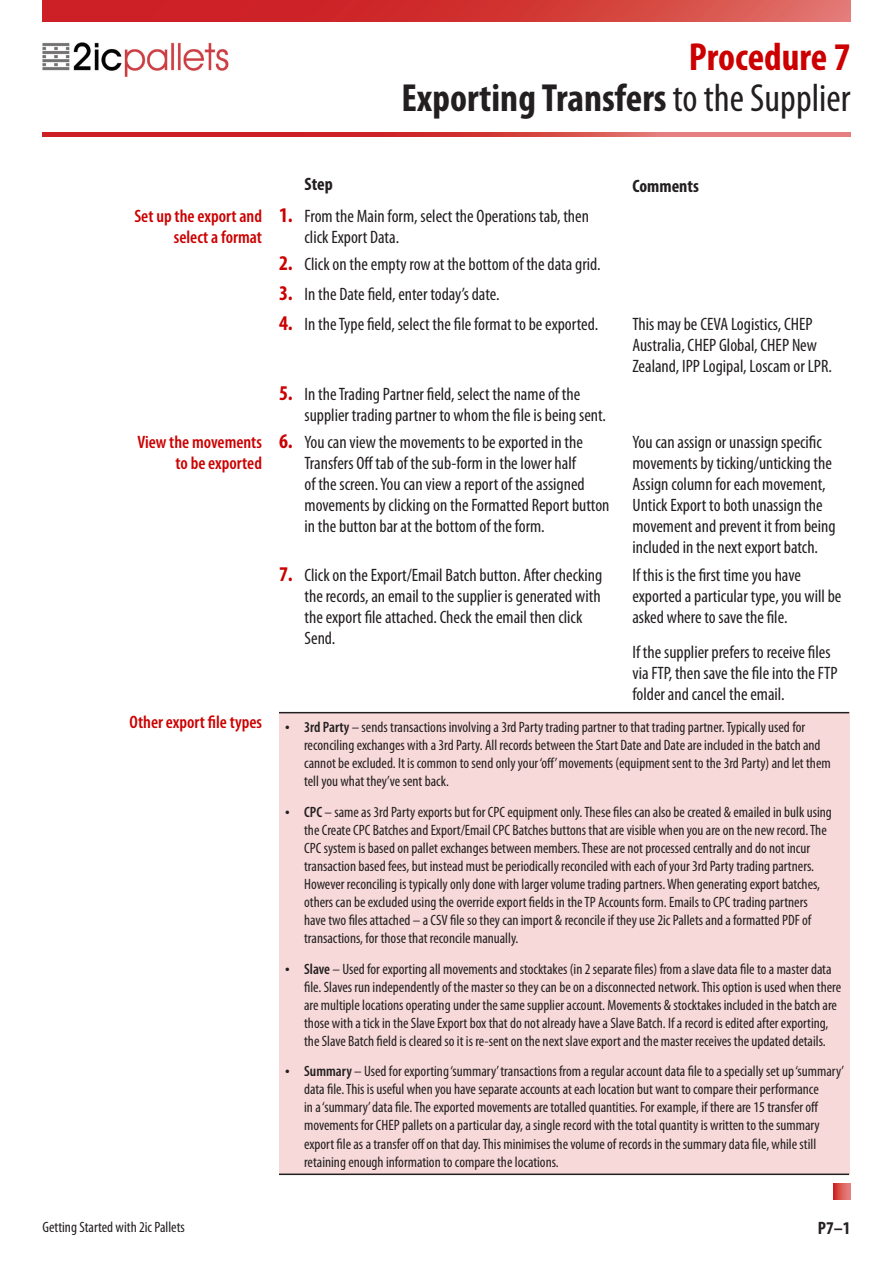
<style>
.page{position:relative;width:893px;height:1263px;background:#fff}
.page>*{position:absolute;margin:0;border:0;box-sizing:border-box;transform-origin:0 0}
.t1{font:700 condensed 39.3px "Myriad Pro";color:#231f20}
.t2{font:700 condensed 39.3px "Myriad Pro";color:#c00}
.Procedure_step{font:condensed 18px/21px "Myriad Pro";color:#231f20}
.Procedure_comment_co{font:condensed 18px/21px "Myriad Pro";color:#231f20}
.Procedure_table_sub{font:600 condensed 18px/21px "Myriad Pro";color:#c00;text-align:right}
.Procedure_table_head{font:700 condensed 18px "Myriad Pro";color:#231f20}
.t3{font:condensed 15px/18px "Myriad Pro";color:#231f20}
.s1{font-weight:400}
.s2{font-weight:700;font-size:21px;color:#c00}
.s3{font-size:18px}
.s4{font-weight:600}
</style>
<div class="page">
<svg style="left:43px;top:0;width:807px;height:21px;background:#d23838"></svg>
<svg style="left:43px;top:132px;width:807px;height:4px;background:#d54345"></svg>
<div style="left:279px;top:713px;width:570px;height:461px;background:#f7d9d9"></div>
<hr style="left:279px;top:712px;width:570px;height:1px;background:#231f20">
<hr style="left:279px;top:1173px;width:570px;height:2px;background:#231f20">
<svg style="left:834px;top:1183px;width:16px;height:17px"></svg>
<img style="left:43px;top:43px;width:186px;height:33px">
<p class="t2" style="left:689px;top:32px;width:163px">Procedure 7</p>
<p class="t1" style="left:401px;top:73px;width:450px">Exporting Transfers <span class="s1">to the Supplier</span></p>
<p class="Procedure_table_head" style="left:304px;top:172px;width:30px">Step</p>
<p class="Procedure_table_head" style="left:632px;top:174px;width:68px">Comments</p>
<p class="Procedure_table_sub" style="left:134px;top:205px;width:129px">Set up the export and select a format</p>
<p class="Procedure_step" style="left:304px;top:205px;width:286px;text-indent:-26px"><span class="s2">1.</span> From the Main form, select the Operations tab, then click Export Data.</p>
<p class="Procedure_step" style="left:279px;top:254px;width:323px"><span class="s2">2.</span> Click on the empty row at the bottom of the data grid.</p>
<p class="Procedure_step" style="left:279px;top:284px;width:222px"><span class="s2">3.</span> In the Date field, enter today’s date.</p>
<p class="Procedure_step" style="left:279px;top:313px;width:321px"><span class="s2">4.</span> In the Type field, select the file format to be exported.</p>
<p class="Procedure_comment_co" style="left:632px;top:313px;width:201px">This may be CEVA Logistics, CHEP<br>Australia, CHEP Global, CHEP New<br>Zealand, IPP Logipal, Loscam or LPR.</p>
<p class="Procedure_step" style="left:304px;top:383px;width:303px;text-indent:-26px"><span class="s2">5.</span> In the Trading Partner field, select the name of the supplier trading partner to whom the file is being sent.</p>
<p class="Procedure_table_sub" style="left:137px;top:432px;width:126px">View the movements to be exported</p>
<p class="Procedure_step" style="left:304px;top:432px;width:307px;text-indent:-26px"><span class="s2">6.</span> You can view the movements to be exported in the Transfers Off tab of the sub-form in the lower half<br>of the screen. You can view a report of the assigned movements by clicking on the Formatted Report button in the button bar at the bottom of the form.</p>
<p class="Procedure_comment_co" style="left:632px;top:432px;width:205px">You can assign or unassign specific movements by ticking/unticking the Assign column for each movement, Untick Export to both unassign the movement and prevent it from being included in the next export batch.</p>
<p class="Procedure_step" style="left:304px;top:564px;width:299px;text-indent:-26px"><span class="s2">7.</span> Click on the Export/Email Batch button. After checking the records, an email to the supplier is generated with the export file attached. Check the email then click Send.</p>
<p class="Procedure_comment_co" style="left:632px;top:564px;width:210px">If this is the first time you have exported a particular type, you will be asked where to save the file.</p>
<p class="Procedure_comment_co" style="left:632px;top:641px;width:207px">If the supplier prefers to receive files via FTP, then save the file into the FTP folder and cancel the email.</p>
<p class="Procedure_table_sub" style="left:130px;top:711px;width:134px">Other export file types</p>
<p class="t3" style="left:304px;top:718px;width:528px;text-indent:-19px"><span class="s3">•</span> <span class="s4">3rd Party</span> – sends transactions involving a 3rd Party trading partner to that trading partner. Typically used for reconciling exchanges with a 3rd Party. All records between the Start Date and Date are included in the batch and cannot be excluded. It is common to send only your ‘off’ movements (equipment sent to the 3rd Party) and let them tell you what they’ve sent back.</p>
<p class="t3" style="left:304px;top:803px;width:529px;text-indent:-19px"><span class="s3">•</span> <span class="s4">CPC</span> – same as 3rd Party exports but for CPC equipment only. These files can also be created &amp; emailed in bulk using the Create CPC Batches and Export/Email CPC Batches buttons that are visible when you are on the new record. The CPC system is based on pallet exchanges between members. These are not processed centrally and do not incur transaction based fees, but instead must be periodically reconciled with each of your 3rd Party trading partners.<br>However reconciling is typically only done with larger volume trading partners. When generating export batches, others can be excluded using the override export fields in the TP Accounts form. Emails to CPC trading partners have two files attached – a CSV file so they can import &amp; reconcile if they use 2ic Pallets and a formatted PDF of transactions, for those that reconcile manually.</p>
<p class="t3" style="left:304px;top:959px;width:538px;text-indent:-19px"><span class="s3">•</span> <span class="s4">Slave</span> – Used for exporting all movements and stocktakes (in 2 separate files) from a slave data file to a master data file. Slaves run independently of the master so they can be on a disconnected network. This option is used when there are multiple locations operating under the same supplier account. Movements &amp; stocktakes included in the batch are those with a tick in the Slave Export box that do not already have a Slave Batch. If a record is edited after exporting, the Slave Batch field is cleared so it is re-sent on the next slave export and the master receives the updated details.</p>
<p class="t3" style="left:304px;top:1062px;width:541px;text-indent:-19px"><span class="s3">•</span> <span class="s4">Summary</span> – Used for exporting ‘summary’ transactions from a regular account data file to a specially set up ‘summary’ data file. This is useful when you have separate accounts at each location but want to compare their performance<br>in a ‘summary’ data file. The exported movements are totalled quantities. For example, if there are 15 transfer off movements for CHEP pallets on a particular day, a single record with the total quantity is written to the summary export file as a transfer off on that day. This minimises the volume of records in the summary data file, while still retaining enough information to compare the locations.</p>
<p class="t3" style="left:43px;top:1217px;width:144px">Getting Started with 2ic Pallets</p>
<p class="Procedure_table_head" style="left:818px;top:1217px;width:34px">P7–1</p>
</div>
